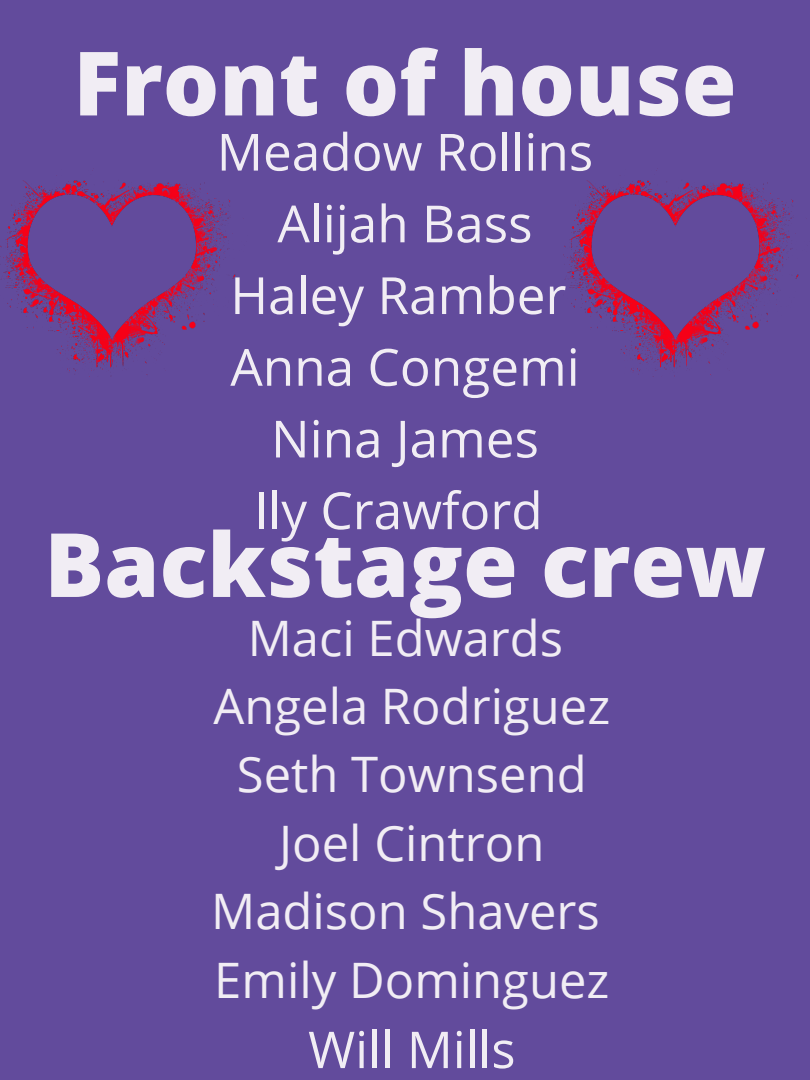
<style>
.page{position:relative;width:810px;height:1080px;background:#624b9c}
.page>*{position:absolute;margin:0;border:0;box-sizing:border-box;transform-origin:0 0}
.t1{font:800 88.75px "Open Sans";color:#f1edf4}
.t2{font:51.25px "Open Sans";color:#f1edf4}
.t3{font:50.81px "Open Sans";color:#f1edf4}
.t4{font:48.94px "Open Sans";color:#f1edf4}
</style>
<div class="page">
<img style="left:0;top:170px;width:244px;height:207px">
<img style="left:563px;top:170px;width:236px;height:207px">
<p class="t1" style="left:73px;top:21px;width:665px">Front of house</p>
<p class="t2" style="left:217px;top:116px;width:378px">Meadow Rollins</p>
<p class="t2" style="left:277px;top:188px;width:257px">Alijah Bass</p>
<p class="t2" style="left:230px;top:259px;width:338px">Haley Ramber</p>
<p class="t2" style="left:230px;top:331px;width:351px">Anna Congemi</p>
<p class="t2" style="left:271px;top:403px;width:269px">Nina James</p>
<p class="t2" style="left:254px;top:474px;width:290px">Ily Crawford</p>
<p class="t1" style="left:44px;top:502px;width:723px">Backstage crew</p>
<p class="t4" style="left:248px;top:603px;width:317px">Maci Edwards</p>
<p class="t4" style="left:213px;top:672px;width:398px">Angela Rodriguez</p>
<p class="t4" style="left:237px;top:740px;width:351px">Seth Townsend</p>
<p class="t4" style="left:279px;top:809px;width:267px">Joel Cintron</p>
<p class="t4" style="left:211px;top:877px;width:390px">Madison Shavers</p>
<p class="t4" style="left:214px;top:946px;width:397px">Emily Dominguez</p>
<p class="t3" style="left:308px;top:1014px;width:209px">Will Mills</p>
</div>
